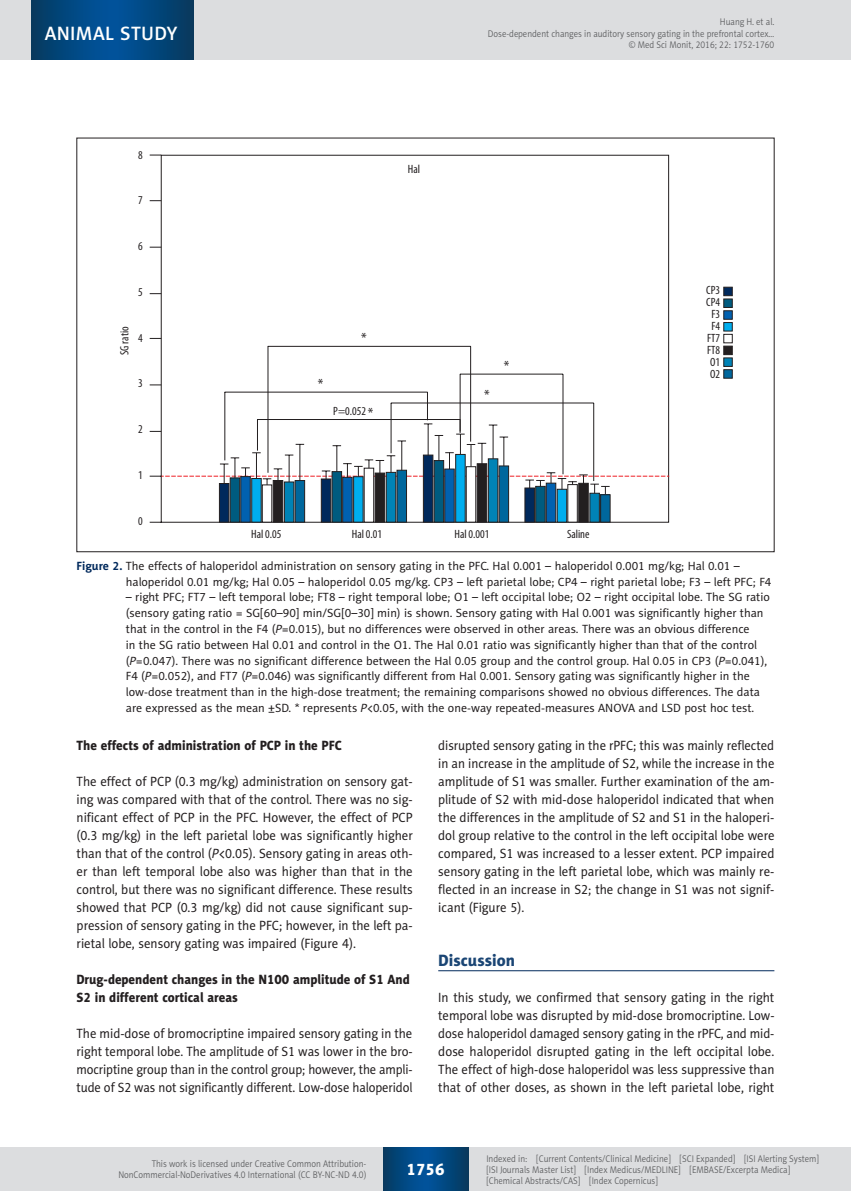
<style>
.page{position:relative;width:851px;height:1191px;background:#fff}
.page>*{position:absolute;margin:0;border:0;box-sizing:border-box;transform-origin:0 0}
.t1{font:19.5px "Naomi Sans EFN Medium";letter-spacing:.015em;color:#fff}
.MSM_Headline_1{font:16.5px "Naomi Sans EFN Heavy";color:#1a4574}
.t2{font:16.5px "Naomi Sans EFN Heavy";color:#fff}
.t3{font:condensed 15px "Myriad Pro";color:#231f20}
.MSM_Body{font:13.5px/18px "Naomi Sans EFN";color:#231f20;text-align:justify;scale:.95 1}
.MSM_Body-2{font:13.5px/18px "Naomi Sans EFN";color:#231f20;text-align:justify;scale:.94 1}
.MSM_Headline_2{font:13.5px/18px "Naomi Sans EFN Heavy";color:#231f20;scale:.95 1}
.MSM_Rycina_tytul{font:12px/15.8px "Naomi Sans EFN";color:#231f20}
.t4{font:condensed 12px/12px "Myriad Pro";color:#231f20;text-align:center}
.t5{font:9.75px/11.2px "Naomi Sans EFN Light";color:#57585a;text-align:right;scale:.9 1}
.s1{font-size:15px}
.s2{font-weight:700;color:#00295c}
.s3{font-style:italic}
</style>
<div class="page">
<hr style="left:438px;top:970px;width:336px;height:1px;background:#00295c">
<svg style="left:149px;top:154px;width:520px;height:369px"></svg>
<div style="left:219px;top:483px;width:10px;height:39px;background:#00295c;border:1px solid #231f20"></div>
<div style="left:723px;top:287px;width:9px;height:9px;background:#00295c;border:1px solid #231f20"></div>
<div style="left:723px;top:298px;width:9px;height:10px;background:#005b7f;border:1px solid #231f20"></div>
<div style="left:723px;top:310px;width:9px;height:10px;background:#0161b0;border:1px solid #231f20"></div>
<div style="left:723px;top:322px;width:9px;height:9px;background:#00aeef;border:1px solid #231f20"></div>
<div style="left:723px;top:334px;width:9px;height:9px;background:#fff;border:1px solid #231f20"></div>
<div style="left:723px;top:346px;width:9px;height:9px;background:#231f20;border:1px solid #231f20"></div>
<div style="left:723px;top:357px;width:9px;height:10px;background:#0083b6;border:1px solid #231f20"></div>
<div style="left:723px;top:369px;width:9px;height:9px;background:#00679d;border:1px solid #231f20"></div>
<div style="left:230px;top:477px;width:10px;height:45px;background:#005b7f;border:1px solid #231f20"></div>
<div style="left:240px;top:476px;width:10px;height:46px;background:#0161b0;border:1px solid #231f20"></div>
<div style="left:251px;top:478px;width:10px;height:44px;background:#00aeef;border:1px solid #231f20"></div>
<div style="left:262px;top:484px;width:10px;height:38px;background:#fff;border:1px solid #231f20"></div>
<svg style="left:267px;top:345px;width:343px;height:178px"></svg>
<hr style="left:459px;top:374px;width:1px;height:57px;background:#231f20">
<hr style="left:460px;top:374px;width:103px;height:1px;background:#231f20">
<hr style="left:562px;top:374px;width:1px;height:100px;background:#231f20">
<svg style="left:150px;top:392px;width:519px;height:115px"></svg>
<div style="left:0;top:1148px;width:850px;height:43px;background:#dcdddf"></div>
<svg style="left:383px;top:1147px;width:85px;height:43px;background:#02477e"></svg>
<div style="left:0;top:0;width:850px;height:60px;background:#dcdddf"></div>
<hr style="left:850px;top:0;width:1px;height:60px;background:#dcdddf">
<svg style="left:32px;top:0;width:161px;height:60px;background:#02477f"></svg>
<h1 class="t1" style="left:45px;top:22px;width:134px">ANIMAL STUDY</h1>
<p class="t4" style="left:119px;top:355px;width:30px;rotate:-90deg">SG ratio</p>
<p class="t4" style="left:138px;top:149px;width:6px">8</p>
<p class="t4" style="left:138px;top:194px;width:6px">7</p>
<p class="t4" style="left:138px;top:240px;width:6px">6</p>
<p class="t4" style="left:138px;top:286px;width:6px">5</p>
<p class="t4" style="left:138px;top:332px;width:6px">4</p>
<p class="t4" style="left:138px;top:378px;width:6px">3</p>
<p class="t4" style="left:138px;top:423px;width:6px">2</p>
<p class="t4" style="left:138px;top:469px;width:6px">1</p>
<p class="t4" style="left:138px;top:515px;width:6px">0</p>
<p class="t5" style="left:488px;top:16px;width:320px">Huang H. et al.<br>Dose-dependent changes in auditory sensory gating in the prefrontal cortex… © Med Sci Monit, 2016; 22: 1752-1760</p>
<p class="t4" style="left:407px;top:163px;width:14px">Hal</p>
<p class="t3" style="left:361px;top:330px;width:7px">*</p>
<p class="t3" style="left:318px;top:376px;width:7px">*</p>
<p class="t4" style="left:333px;top:405px;width:42px">P=0.052 <span class="s1">*</span></p>
<p class="t4" style="left:251px;top:528px;width:32px">Hal 0.05</p>
<p class="t4" style="left:352px;top:528px;width:32px">Hal 0.01</p>
<p class="t3" style="left:484px;top:387px;width:7px">*</p>
<p class="t3" style="left:503px;top:358px;width:7px">*</p>
<p class="t4" style="left:454px;top:528px;width:36px">Hal 0.001</p>
<p class="t4" style="left:567px;top:528px;width:24px">Saline</p>
<p class="t4" style="left:706px;top:284px;width:15px">CP3<br>CP4<br>F3<br>F4<br>FT7<br>FT8<br>O1<br>O2</p>
<p class="MSM_Rycina_tytul" style="left:126px;top:558px;width:647px;text-indent:-49px"><span class="s2">Figure 2.</span> The effects of haloperidol administration on sensory gating in the PFC. Hal 0.001 – haloperidol 0.001 mg/kg; Hal 0.01 – haloperidol 0.01 mg/kg; Hal 0.05 – haloperidol 0.05 mg/kg. CP3 – left parietal lobe; CP4 – right parietal lobe; F3 – left PFC; F4</p>
<p class="MSM_Rycina_tytul" style="left:126px;top:589px;width:645px">– right PFC; FT7 – left temporal lobe; FT8 – right temporal lobe; O1 – left occipital lobe; O2 – right occipital lobe. The SG ratio (sensory gating ratio = SG[60–90] min/SG[0–30] min) is shown. Sensory gating with Hal 0.001 was significantly higher than that in the control in the F4 (<span class="s3">P</span>=0.015), but no differences were observed in other areas. There was an obvious difference<br>in the SG ratio between Hal 0.01 and control in the O1. The Hal 0.01 ratio was significantly higher than that of the control (<span class="s3">P</span>=0.047). There was no significant difference between the Hal 0.05 group and the control group. Hal 0.05 in CP3 (<span class="s3">P</span>=0.041), F4 (<span class="s3">P</span>=0.052), and FT7 (<span class="s3">P</span>=0.046) was significantly different from Hal 0.001. Sensory gating was significantly higher in the low-dose treatment than in the high-dose treatment; the remaining comparisons showed no obvious differences. The data are expressed as the mean ±SD. * represents <span class="s3">P</span>&lt;0.05, with the one-way repeated-measures ANOVA and LSD post hoc test.</p>
<p class="MSM_Headline_2" style="left:77px;top:736px;width:280px">The effects of administration of PCP in the PFC</p>
<p class="MSM_Body" style="left:77px;top:772px;width:355px">The effect of PCP (0.3 mg/kg) administration on sensory gat&shy;ing was compared with that of the control. There was no sig&shy;nificant effect of PCP in the PFC. However, the effect of PCP (0.3 mg/kg) in the left parietal lobe was significantly higher than that of the control (<span class="s3">P</span>&lt;0.05). Sensory gating in areas oth&shy;er than left temporal lobe also was higher than that in the control, but there was no significant difference. These results showed that PCP (0.3 mg/kg) did not cause significant sup&shy;pression of sensory gating in the PFC; however, in the left pa&shy;rietal lobe, sensory gating was impaired (Figure 4).</p>
<p class="MSM_Headline_2" style="left:77px;top:970px;width:352px">Drug-dependent changes in the N100 amplitude of S1 And<br>S2 in different cortical areas</p>
<p class="MSM_Body-2" style="left:77px;top:1024px;width:359px">The mid-dose of bromocriptine impaired sensory gating in the right temporal lobe. The amplitude of S1 was lower in the bro&shy;mocriptine group than in the control group; however, the ampli&shy;tude of S2 was not significantly different. Low-dose haloperidol</p>
<p class="MSM_Body-2" style="left:438px;top:736px;width:359px">disrupted sensory gating in the rPFC; this was mainly reflected in an increase in the amplitude of S2, while the increase in the amplitude of S1 was smaller. Further examination of the am&shy;plitude of S2 with mid-dose haloperidol indicated that when the differences in the amplitude of S2 and S1 in the haloperi&shy;dol group relative to the control in the left occipital lobe were compared, S1 was increased to a lesser extent. PCP impaired sensory gating in the left parietal lobe, which was mainly re&shy;flected in an increase in S2; the change in S1 was not signif&shy;icant (Figure 5).</p>
<p class="MSM_Headline_1" style="left:438px;top:950px;width:78px">Discussion</p>
<p class="MSM_Body" style="left:438px;top:988px;width:355px">In this study, we confirmed that sensory gating in the right temporal lobe was disrupted by mid-dose bromocriptine. Low&shy;dose haloperidol damaged sensory gating in the rPFC, and mid&shy;dose haloperidol disrupted gating in the left occipital lobe.<br>The effect of high-dose haloperidol was less suppressive than that of other doses, as shown in the left parietal lobe, right</p>
<p class="t5" style="left:118px;top:1158px;width:277px">This work is licensed under Creative Common Attribution-<br>NonCommercial-NoDerivatives 4.0 International (CC BY-NC-ND 4.0)</p>
<h2 class="t2" style="left:406px;top:1159px;width:40px">1756</h2>
<p class="t5" style="left:486px;top:1152px;width:371px;text-align:left">Indexed in: [Current Contents/Clinical Medicine] [SCI Expanded] [ISI Alerting System] [ISI Journals Master List] [Index Medicus/MEDLINE] [EMBASE/Excerpta Medica] [Chemical Abstracts/CAS] [Index Copernicus]</p>
</div>
